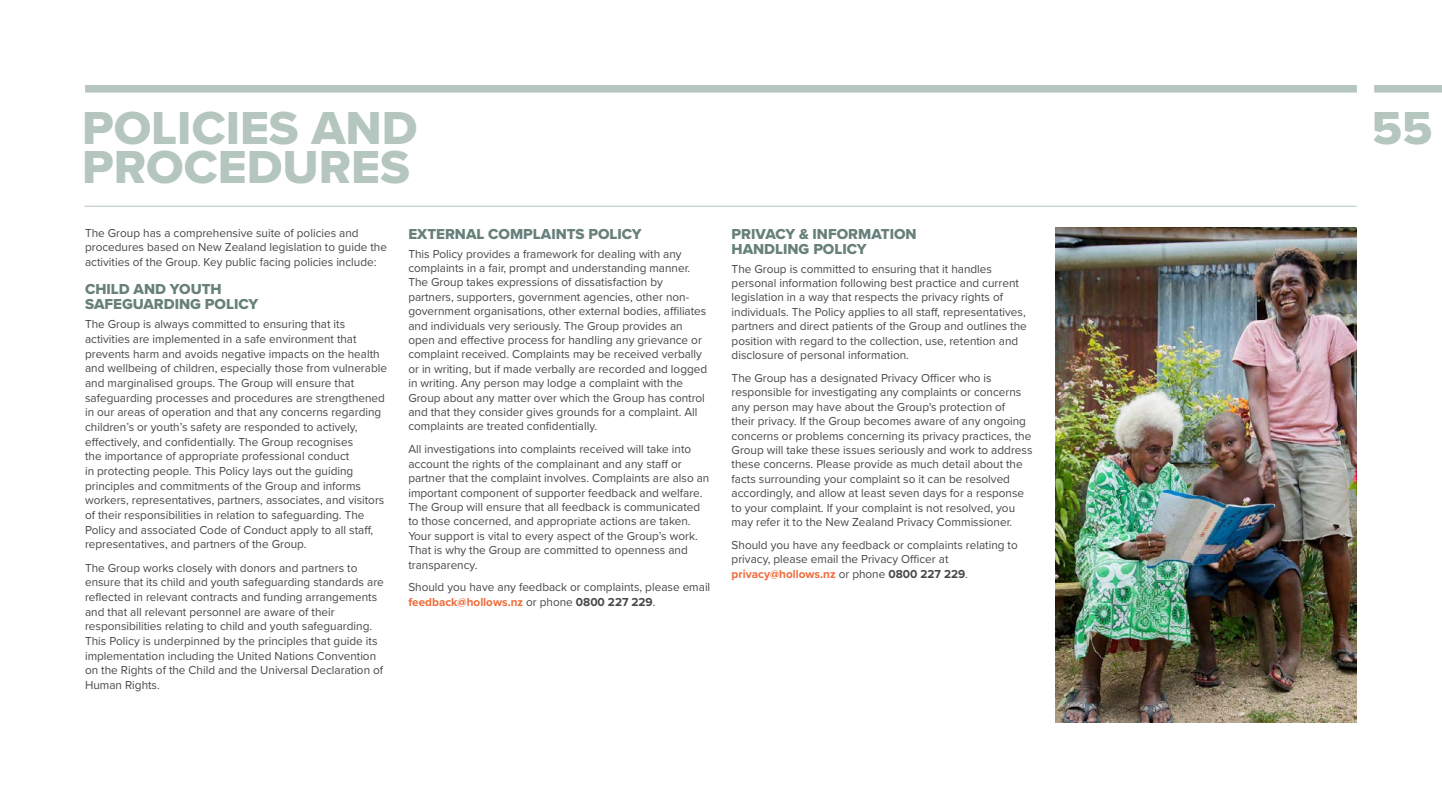
<style>
.page{position:relative;width:1442px;height:808px;background:#fff}
.page>*{position:absolute;margin:0;border:0;box-sizing:border-box;transform-origin:0 0}
.t1{font:48px "Proxima Nova Extrabld";color:#b4c6be}
.t2{font:15px/15.3px "Proxima Nova Extrabld";color:#67807a}
.t3{font:12px/14.4px "Proxima Nova";color:#484848}
.s1{font-weight:700;color:#ee6c3a}
.s2{font-weight:700}
</style>
<div class="page">
<div style="left:85px;top:85px;width:1271px;height:8px;background:#b4c6be"></div>
<div style="left:1374px;top:85px;width:67px;height:8px;background:#b4c6be"></div>
<hr style="left:84px;top:206px;width:1272px;height:1px;background:#b4c6be">
<img style="left:1055px;top:227px;width:301px;height:495px">
<h1 class="t1" style="left:82px;top:93px;width:337px">POLICIES AND</h1>
<h1 class="t1" style="left:1371px;top:92px;width:62px">55</h1>
<h1 class="t1" style="left:82px;top:132px;width:329px">PROCEDURES</h1>
<p class="t3" style="left:85px;top:225px;width:303px">The Group has a comprehensive suite of policies and procedures based on New Zealand legislation to guide the activities of the Group. Key public facing policies include:</p>
<p class="t2" style="left:85px;top:281px;width:175px">CHILD AND YOUTH<br>SAFEGUARDING POLICY</p>
<p class="t3" style="left:85px;top:316px;width:303px">The Group is always committed to ensuring that its activities are implemented in a safe environment that prevents harm and avoids negative impacts on the health and wellbeing of children, especially those from vulnerable and marginalised groups. The Group will ensure that safeguarding processes and procedures are strengthened in our areas of operation and that any concerns regarding children’s or youth’s safety are responded to actively, effectively, and confidentially. The Group recognises<br>the importance of appropriate professional conduct<br>in protecting people. This Policy lays out the guiding principles and commitments of the Group and informs workers, representatives, partners, associates, and visitors of their responsibilities in relation to safeguarding. The Policy and associated Code of Conduct apply to all staff, representatives, and partners of the Group.</p>
<p class="t3" style="left:85px;top:560px;width:300px">The Group works closely with donors and partners to ensure that its child and youth safeguarding standards are reflected in relevant contracts and funding arrangements and that all relevant personnel are aware of their responsibilities relating to child and youth safeguarding.<br>This Policy is underpinned by the principles that guide its implementation including the United Nations Convention on the Rights of the Child and the Universal Declaration of Human Rights.</p>
<p class="t2" style="left:408px;top:226px;width:235px">EXTERNAL COMPLAINTS POLICY</p>
<p class="t3" style="left:408px;top:246px;width:300px">This Policy provides a framework for dealing with any complaints in a fair, prompt and understanding manner.<br>The Group takes expressions of dissatisfaction by partners, supporters, government agencies, other non&shy;government organisations, other external bodies, affiliates and individuals very seriously. The Group provides an open and effective process for handling any grievance or complaint received. Complaints may be received verbally or in writing, but if made verbally are recorded and logged in writing. Any person may lodge a complaint with the Group about any matter over which the Group has control and that they consider gives grounds for a complaint. All complaints are treated confidentially.</p>
<p class="t3" style="left:408px;top:442px;width:302px">All investigations into complaints received will take into account the rights of the complainant and any staff or partner that the complaint involves. Complaints are also an important component of supporter feedback and welfare.<br>The Group will ensure that all feedback is communicated to those concerned, and appropriate actions are taken.<br>Your support is vital to every aspect of the Group’s work.<br>That is why the Group are committed to openness and transparency.</p>
<p class="t3" style="left:408px;top:580px;width:303px">Should you have any feedback or complaints, please email <span class="s1">feedback@hollows.nz</span> or phone <span class="s2">0800 227 229</span>.</p>
<p class="t2" style="left:731px;top:226px;width:187px">PRIVACY &amp; INFORMATION<br>HANDLING POLICY</p>
<p class="t3" style="left:731px;top:261px;width:297px">The Group is committed to ensuring that it handles personal information following best practice and current legislation in a way that respects the privacy rights of individuals. The Policy applies to all staff, representatives, partners and direct patients of the Group and outlines the position with regard to the collection, use, retention and disclosure of personal information.</p>
<p class="t3" style="left:731px;top:370px;width:302px">The Group has a designated Privacy Officer who is responsible for investigating any complaints or concerns any person may have about the Group's protection of<br>their privacy. If the Group becomes aware of any ongoing concerns or problems concerning its privacy practices, the Group will take these issues seriously and work to address these concerns. Please provide as much detail about the facts surrounding your complaint so it can be resolved accordingly, and allow at least seven days for a response to your complaint. If your complaint is not resolved, you may refer it to the New Zealand Privacy Commissioner.</p>
<p class="t3" style="left:731px;top:537px;width:288px">Should you have any feedback or complaints relating to privacy, please email the Privacy Officer at <span class="s1">privacy@hollows.nz</span> or phone <span class="s2">0800 227 229</span>.</p>
</div>
